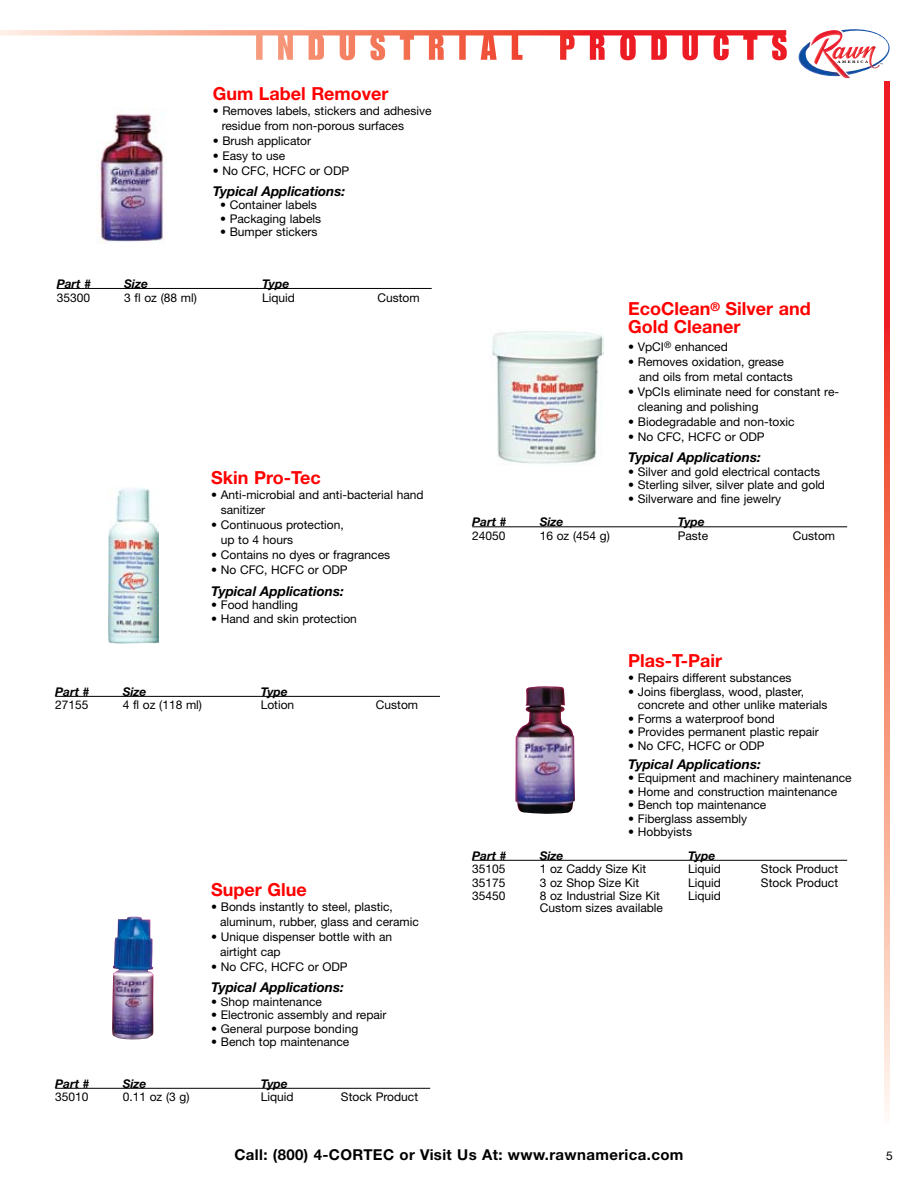
<style>
.page{position:relative;width:918px;height:1188px;background:#fff}
.page>*{position:absolute;margin:0;border:0;box-sizing:border-box;transform-origin:0 0}
.t1{font:700 18px/18px "Helvetica Neue";color:#f00}
.t2{font:700 15px "Helvetica Neue";letter-spacing:.025em;color:#000}
.t3{font:italic 700 13.5px "Helvetica Neue";color:#000}
.t4{font:12px/15px "Helvetica Neue";color:#000}
.t5{font:italic 700 12px "Helvetica Neue";color:#000}
</style>
<div class="page">
<svg style="left:0;top:30px;width:787px;height:30px"></svg>
<hr style="left:55px;top:1088px;width:375px;height:1px;background:#000">
<img style="left:492px;top:331px;width:111px;height:133px">
<hr style="left:472px;top:526px;width:375px;height:1px;background:#000">
<img style="left:112px;top:917px;width:42px;height:123px">
<hr style="left:472px;top:860px;width:375px;height:1px;background:#000">
<img style="left:515px;top:686px;width:60px;height:128px">
<img style="left:97px;top:114px;width:67px;height:128px">
<hr style="left:57px;top:288px;width:375px;height:1px;background:#000">
<img style="left:108px;top:487px;width:50px;height:157px">
<hr style="left:55px;top:696px;width:385px;height:1px;background:#000">
<img style="left:832px;top:29px;width:58px;height:36px">
<svg style="left:884px;top:81px;width:6px;height:1031px;background:#f47668"></svg>
<h1 class="t1" style="left:213px;top:84px;width:177px">Gum Label Remover</h1>
<p class="t4" style="left:222px;top:103px;width:211px;text-indent:-9px">• Removes labels, stickers and adhesive residue from non-porous surfaces</p>
<p class="t4" style="left:213px;top:133px;width:100px">• Brush applicator</p>
<p class="t4" style="left:213px;top:148px;width:74px">• Easy to use</p>
<p class="t4" style="left:213px;top:163px;width:138px">• No CFC, HCFC or ODP</p>
<p class="t3" style="left:213px;top:182px;width:134px">Typical Applications:</p>
<p class="t4" style="left:220px;top:197px;width:98px">• Container labels</p>
<p class="t4" style="left:220px;top:211px;width:103px">• Packaging labels</p>
<p class="t4" style="left:220px;top:224px;width:99px">• Bumper stickers</p>
<p class="t5" style="left:57px;top:276px;width:36px">Part #</p>
<p class="t5" style="left:124px;top:276px;width:25px">Size</p>
<p class="t5" style="left:262px;top:276px;width:29px">Type</p>
<p class="t4" style="left:57px;top:290px;width:35px">35300</p>
<p class="t4" style="left:124px;top:290px;width:74px">3 fl oz (88 ml)</p>
<p class="t4" style="left:262px;top:290px;width:34px">Liquid</p>
<p class="t4" style="left:377px;top:290px;width:44px">Custom</p>
<h1 class="t1" style="left:211px;top:469px;width:111px">Skin Pro-Tec</h1>
<p class="t4" style="left:221px;top:487px;width:204px;text-indent:-10px">• Anti-microbial and anti-bacterial hand sanitizer</p>
<p class="t4" style="left:221px;top:517px;width:125px;text-indent:-10px">• Continuous protection, up to 4 hours</p>
<p class="t4" style="left:211px;top:547px;width:181px">• Contains no dyes or fragrances</p>
<p class="t4" style="left:211px;top:562px;width:138px">• No CFC, HCFC or ODP</p>
<p class="t3" style="left:211px;top:583px;width:134px">Typical Applications:</p>
<p class="t4" style="left:211px;top:598px;width:88px">• Food handling</p>
<p class="t4" style="left:211px;top:611px;width:147px">• Hand and skin protection</p>
<p class="t5" style="left:55px;top:684px;width:36px">Part #</p>
<p class="t5" style="left:123px;top:684px;width:25px">Size</p>
<p class="t5" style="left:261px;top:684px;width:29px">Type</p>
<p class="t4" style="left:55px;top:698px;width:35px">27155</p>
<p class="t4" style="left:123px;top:698px;width:81px">4 fl oz (118 ml)</p>
<p class="t4" style="left:261px;top:698px;width:35px">Lotion</p>
<p class="t4" style="left:376px;top:698px;width:44px">Custom</p>
<h1 class="t1" style="left:211px;top:880px;width:97px">Super Glue</h1>
<p class="t4" style="left:220px;top:899px;width:200px;text-indent:-9px">• Bonds instantly to steel, plastic, aluminum, rubber, glass and ceramic</p>
<p class="t4" style="left:220px;top:929px;width:174px;text-indent:-9px">• Unique dispenser bottle with an airtight cap</p>
<p class="t4" style="left:211px;top:959px;width:138px">• No CFC, HCFC or ODP</p>
<p class="t3" style="left:211px;top:979px;width:134px">Typical Applications:</p>
<p class="t4" style="left:211px;top:994px;width:112px">• Shop maintenance</p>
<p class="t4" style="left:211px;top:1007px;width:177px">• Electronic assembly and repair</p>
<p class="t4" style="left:211px;top:1021px;width:149px">• General purpose bonding</p>
<p class="t4" style="left:211px;top:1034px;width:140px">• Bench top maintenance</p>
<p class="t5" style="left:55px;top:1076px;width:36px">Part #</p>
<p class="t5" style="left:123px;top:1076px;width:25px">Size</p>
<p class="t5" style="left:261px;top:1076px;width:29px">Type</p>
<p class="t4" style="left:55px;top:1089px;width:35px">35010</p>
<p class="t4" style="left:123px;top:1089px;width:68px">0.11 oz (3 g)</p>
<p class="t4" style="left:261px;top:1089px;width:34px">Liquid</p>
<p class="t4" style="left:341px;top:1089px;width:79px">Stock Product</p>
<h1 class="t1" style="left:628px;top:299px;width:184px">EcoClean<sup>®</sup> Silver and<br>Gold Cleaner</h1>
<p class="t4" style="left:628px;top:339px;width:101px">• VpCI<sup>®</sup> enhanced</p>
<p class="t4" style="left:639px;top:354px;width:155px;text-indent:-11px">• Removes oxidation, grease and oils from metal contacts</p>
<p class="t4" style="left:638px;top:384px;width:203px;text-indent:-10px">• VpCIs eliminate need for constant re&shy;cleaning and polishing</p>
<p class="t4" style="left:628px;top:414px;width:168px">• Biodegradable and non-toxic</p>
<p class="t4" style="left:628px;top:429px;width:138px">• No CFC, HCFC or ODP</p>
<p class="t3" style="left:628px;top:449px;width:134px">Typical Applications:</p>
<p class="t4" style="left:628px;top:464px;width:194px">• Silver and gold electrical contacts</p>
<p class="t4" style="left:628px;top:478px;width:198px">• Sterling silver, silver plate and gold</p>
<p class="t4" style="left:628px;top:491px;width:154px">• Silverware and fine jewelry</p>
<p class="t5" style="left:472px;top:515px;width:36px">Part #</p>
<p class="t5" style="left:540px;top:515px;width:25px">Size</p>
<p class="t5" style="left:678px;top:515px;width:29px">Type</p>
<p class="t4" style="left:472px;top:528px;width:35px">24050</p>
<p class="t4" style="left:540px;top:528px;width:72px">16 oz (454 g)</p>
<p class="t4" style="left:678px;top:528px;width:32px">Paste</p>
<p class="t4" style="left:793px;top:528px;width:44px">Custom</p>
<h1 class="t1" style="left:628px;top:652px;width:95px">Plas-T-Pair</h1>
<p class="t4" style="left:628px;top:670px;width:165px">• Repairs different substances</p>
<p class="t4" style="left:638px;top:685px;width:191px;line-height:13.5px;text-indent:-10px">• Joins fiberglass, wood, plaster, concrete and other unlike materials</p>
<p class="t4" style="left:628px;top:711px;width:148px">• Forms a waterproof bond</p>
<p class="t4" style="left:628px;top:724px;width:192px">• Provides permanent plastic repair</p>
<p class="t4" style="left:628px;top:738px;width:138px">• No CFC, HCFC or ODP</p>
<p class="t3" style="left:628px;top:756px;width:134px">Typical Applications:</p>
<p class="t4" style="left:628px;top:770px;width:225px">• Equipment and machinery maintenance</p>
<p class="t4" style="left:628px;top:784px;width:210px">• Home and construction maintenance</p>
<p class="t4" style="left:628px;top:797px;width:140px">• Bench top maintenance</p>
<p class="t4" style="left:628px;top:811px;width:121px">• Fiberglass assembly</p>
<p class="t4" style="left:628px;top:824px;width:65px">• Hobbyists</p>
<p class="t5" style="left:472px;top:848px;width:36px">Part #</p>
<p class="t5" style="left:540px;top:848px;width:25px">Size</p>
<p class="t5" style="left:688px;top:848px;width:29px">Type</p>
<p class="t4" style="left:472px;top:861px;width:35px">35105</p>
<p class="t4" style="left:540px;top:861px;width:108px">1 oz Caddy Size Kit</p>
<p class="t4" style="left:688px;top:861px;width:34px">Liquid</p>
<p class="t4" style="left:761px;top:861px;width:79px">Stock Product</p>
<p class="t4" style="left:472px;top:875px;width:35px">35175</p>
<p class="t4" style="left:540px;top:875px;width:101px">3 oz Shop Size Kit</p>
<p class="t4" style="left:688px;top:875px;width:34px">Liquid</p>
<p class="t4" style="left:761px;top:875px;width:79px">Stock Product</p>
<p class="t4" style="left:472px;top:888px;width:35px">35450</p>
<p class="t4" style="left:540px;top:888px;width:122px">8 oz Industrial Size Kit</p>
<p class="t4" style="left:688px;top:888px;width:34px">Liquid</p>
<p class="t4" style="left:540px;top:900px;width:125px">Custom sizes available</p>
<p class="t2" style="left:234px;top:1145px;width:451px">Call: (800) 4-CORTEC or Visit Us At: www.rawnamerica.com</p>
<p class="t4" style="left:886px;top:1148px;width:8px">5</p>
</div>
